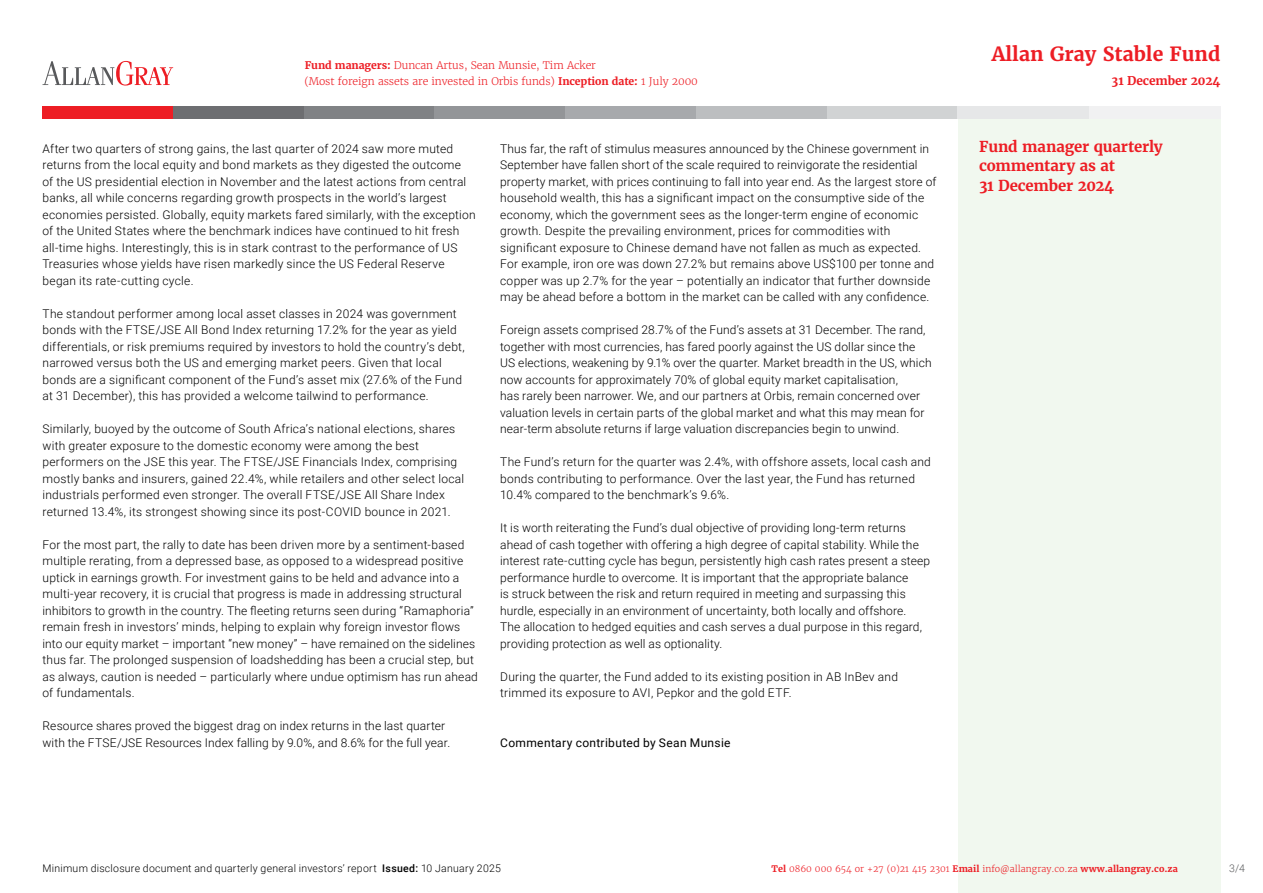
<style>
.page{position:relative;width:1263px;height:893px;background:#fff}
.page>*{position:absolute;margin:0;border:0;box-sizing:border-box;transform-origin:0 0}
.t1{font:700 19.5px "Merriweather";color:#ed1d24}
.t2{font:700 15px/19.5px "Merriweather";letter-spacing:-.01em;color:#ed1d24}
.t3{font:300 12px/16.5px "Roboto";letter-spacing:.015em;color:#000}
.t4{font:12px "Roboto";letter-spacing:.03em;color:#000}
.t5{font:700 12px "Merriweather";letter-spacing:-.01em;color:#ed1d24}
.t6{font:300 10.5px/16.5px "Merriweather";letter-spacing:-.01em;color:#ed1d24}
.t7{font:300 10.5px "Roboto";letter-spacing:.025em;color:#000}
.t8{font:300 10.5px "Roboto";color:#58595b}
.t9{font:300 9px "Merriweather";color:#ed1d24}
.s1{font-weight:700}
.s2{font-weight:500}
</style>
<div class="page">
<div style="left:958px;top:119px;width:262px;height:774px;background:#f1f8ef"></div>
<div style="left:43px;top:106px;width:131px;height:13px;background:#ed1d24"></div>
<div style="left:1089px;top:106px;width:131px;height:13px;background:#f1f1f2"></div>
<div style="left:173px;top:106px;width:132px;height:13px;background:#6d6e71"></div>
<div style="left:304px;top:106px;width:131px;height:13px;background:#808285"></div>
<div style="left:435px;top:106px;width:131px;height:13px;background:#939598"></div>
<div style="left:565px;top:106px;width:132px;height:13px;background:#a7a9ac"></div>
<div style="left:696px;top:106px;width:132px;height:13px;background:#bcbec0"></div>
<div style="left:827px;top:106px;width:131px;height:13px;background:#d1d3d4"></div>
<div style="left:958px;top:106px;width:131px;height:13px;background:#e6e7e8"></div>
<svg style="left:43px;top:61px;width:130px;height:25px"></svg>
<p class="t6" style="left:304px;top:57px;width:395px"><span class="s1">Fund managers:</span> Duncan Artus, Sean Munsie, Tim Acker<br>(Most foreign assets are invested in Orbis funds) <span class="s1">Inception date:</span> 1 July 2000</p>
<p class="t3" style="left:43px;top:140px;width:435px">After two quarters of strong gains, the last quarter of 2024 saw more muted returns from the local equity and bond markets as they digested the outcome<br>of the US presidential election in November and the latest actions from central banks, all while concerns regarding growth prospects in the world’s largest economies persisted. Globally, equity markets fared similarly, with the exception of the United States where the benchmark indices have continued to hit fresh all-time highs. Interestingly, this is in stark contrast to the performance of US Treasuries whose yields have risen markedly since the US Federal Reserve began its rate-cutting cycle.</p>
<p class="t3" style="left:43px;top:305px;width:424px">The standout performer among local asset classes in 2024 was government bonds with the FTSE/JSE All Bond Index returning 17.2% for the year as yield differentials, or risk premiums required by investors to hold the country’s debt, narrowed versus both the US and emerging market peers. Given that local bonds are a significant component of the Fund’s asset mix (27.6% of the Fund at 31 December), this has provided a welcome tailwind to performance.</p>
<p class="t3" style="left:43px;top:420px;width:423px">Similarly, buoyed by the outcome of South Africa’s national elections, shares with greater exposure to the domestic economy were among the best performers on the JSE this year. The FTSE/JSE Financials Index, comprising mostly banks and insurers, gained 22.4%, while retailers and other select local industrials performed even stronger. The overall FTSE/JSE All Share Index returned 13.4%, its strongest showing since its post-COVID bounce in 2021.</p>
<p class="t3" style="left:43px;top:536px;width:437px">For the most part, the rally to date has been driven more by a sentiment-based multiple rerating, from a depressed base, as opposed to a widespread positive uptick in earnings growth. For investment gains to be held and advance into a multi-year recovery, it is crucial that progress is made in addressing structural inhibitors to growth in the country. The fleeting returns seen during “Ramaphoria” remain fresh in investors’ minds, helping to explain why foreign investor flows into our equity market – important “new money” – have remained on the sidelines thus far. The prolonged suspension of loadshedding has been a crucial step, but as always, caution is needed – particularly where undue optimism has run ahead of fundamentals.</p>
<p class="t3" style="left:43px;top:717px;width:409px">Resource shares proved the biggest drag on index returns in the last quarter with the FTSE/JSE Resources Index falling by 9.0%, and 8.6% for the full year.</p>
<p class="t3" style="left:500px;top:140px;width:438px">Thus far, the raft of stimulus measures announced by the Chinese government in September have fallen short of the scale required to reinvigorate the residential property market, with prices continuing to fall into year end. As the largest store of household wealth, this has a significant impact on the consumptive side of the economy, which the government sees as the longer-term engine of economic growth. Despite the prevailing environment, prices for commodities with significant exposure to Chinese demand have not fallen as much as expected.<br>For example, iron ore was down 27.2% but remains above US$100 per tonne and copper was up 2.7% for the year – potentially an indicator that further downside may be ahead before a bottom in the market can be called with any confidence.</p>
<p class="t3" style="left:500px;top:321px;width:433px">Foreign assets comprised 28.7% of the Fund’s assets at 31 December. The rand, together with most currencies, has fared poorly against the US dollar since the US elections, weakening by 9.1% over the quarter. Market breadth in the US, which now accounts for approximately 70% of global equity market capitalisation,<br>has rarely been narrower. We, and our partners at Orbis, remain concerned over valuation levels in certain parts of the global market and what this may mean for near-term absolute returns if large valuation discrepancies begin to unwind.</p>
<p class="t3" style="left:500px;top:453px;width:432px">The Fund’s return for the quarter was 2.4%, with offshore assets, local cash and bonds contributing to performance. Over the last year, the Fund has returned<br>10.4% compared to the benchmark’s 9.6%.</p>
<p class="t3" style="left:500px;top:519px;width:431px">It is worth reiterating the Fund’s dual objective of providing long-term returns ahead of cash together with offering a high degree of capital stability. While the interest rate-cutting cycle has begun, persistently high cash rates present a steep performance hurdle to overcome. It is important that the appropriate balance<br>is struck between the risk and return required in meeting and surpassing this hurdle, especially in an environment of uncertainty, both locally and offshore.<br>The allocation to hedged equities and cash serves a dual purpose in this regard, providing protection as well as optionality.</p>
<p class="t3" style="left:500px;top:668px;width:399px">During the quarter, the Fund added to its existing position in AB InBev and trimmed its exposure to AVI, Pepkor and the gold ETF.</p>
<p class="t4" style="left:500px;top:734px;width:232px">Commentary contributed by Sean Munsie</p>
<h1 class="t1" style="left:992px;top:42px;width:230px">Allan Gray Stable Fund</h1>
<p class="t5" style="left:1112px;top:73px;width:110px">31 December 2024</p>
<p class="t2" style="left:979px;top:137px;width:185px">Fund manager quarterly commentary as at<br>31 December 2024</p>
<p class="t7" style="left:43px;top:861px;width:460px">Minimum disclosure document and quarterly general investors’ report <span class="s2">Issued:</span> 10 January 2025</p>
<p class="t9" style="left:772px;top:863px;width:408px"><span class="s1">Tel</span> 0860 000 654 or +27 (0)21 415 2301 <span class="s1">Email</span> info@allangray.co.za <span class="s1">www.allangray.co.za</span></p>
<p class="t8" style="left:1229px;top:861px;width:17px">3/4</p>
</div>
